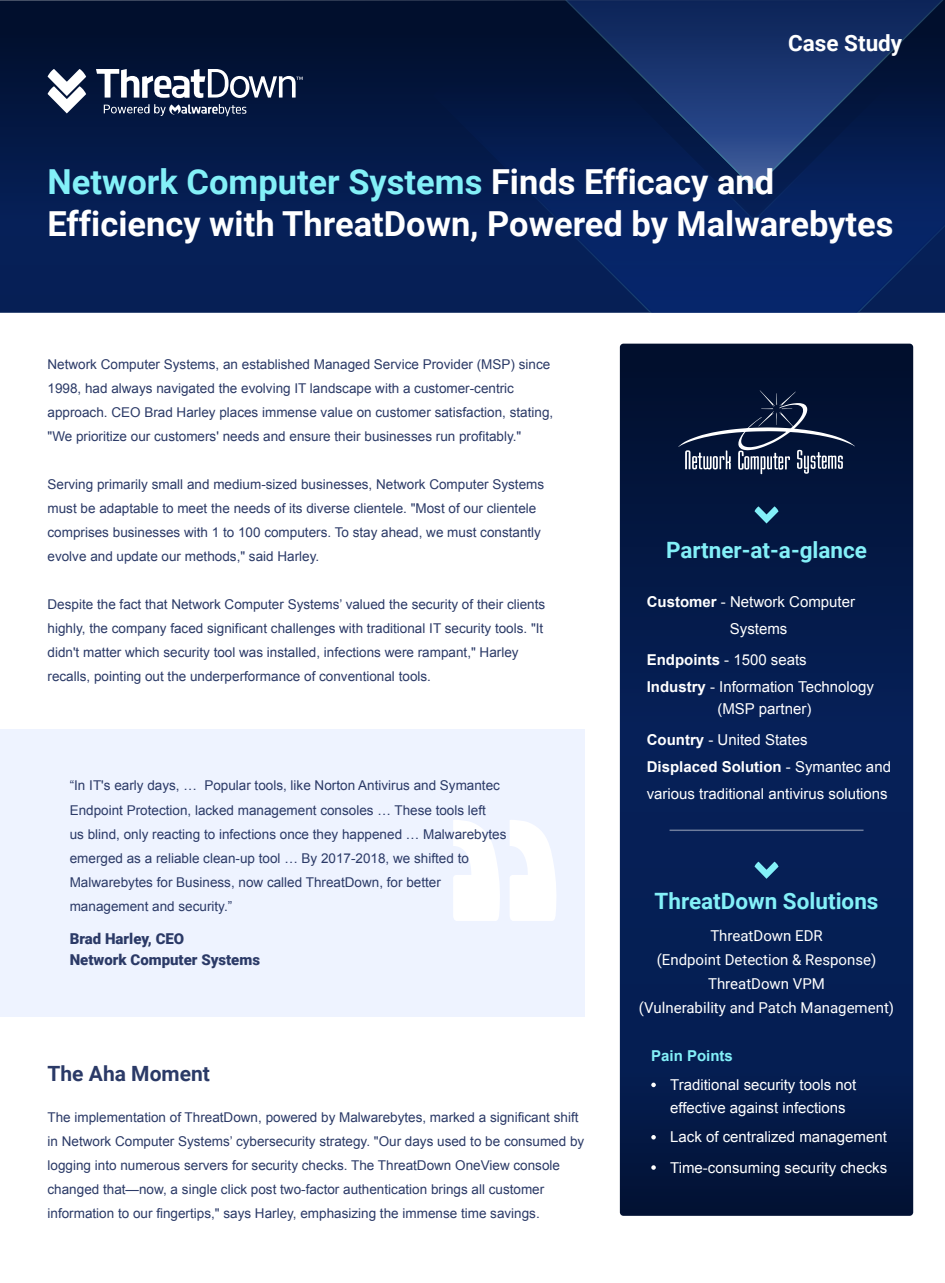
<style>
.page{position:relative;width:945px;height:1283px;background:#fff}
.page>*{position:absolute;margin:0;border:0;box-sizing:border-box;transform-origin:0 0}
.t1{font:700 34.5px/41.4px "Roboto";color:#fff}
.t2{font:700 22.5px "Roboto";color:#83f0f8}
.t3{font:700 22.5px "Roboto";color:#fff}
.t4{font:700 21px "Roboto";color:#2b3a67}
.t5{font:15px/27px "Arial";color:#fff}
.t6{font:15px/24px "Roboto";color:#fff;text-align:center}
.t7{font:900 15px/21px "Roboto";color:#2b3a67}
.t8{font:700 15px "Arial";color:#83f0f8}
.t9{font:13.5px/24px "Arial";color:#2b3a67}
.s1{color:#83f0f8}
.s2{font-weight:700}
</style>
<div class="page">
<div style="left:0;top:0;width:945px;height:313px;background:linear-gradient(to bottom,#010f2c,#072360)"></div>
<svg style="left:433px;top:191px;width:512px;height:122px;background:#062360"></svg>
<svg style="left:432px;top:0;width:513px;height:191px;background:#0b2252"></svg>
<svg style="left:104px;top:104px;width:142px;height:12px;background:#475572"></svg>
<svg style="left:48px;top:69px;width:38px;height:44px"></svg>
<svg style="left:96px;top:69px;width:207px;height:29px"></svg>
<svg style="left:620px;top:343px;width:293px;height:872px;background:#041a4a"></svg>
<div style="left:0;top:729px;width:585px;height:288px;background:#eef3ff"></div>
<svg style="left:453px;top:820px;width:47px;height:101px"></svg>
<svg style="left:510px;top:820px;width:46px;height:101px"></svg>
<svg style="left:755px;top:506px;width:24px;height:17px"></svg>
<svg style="left:755px;top:861px;width:24px;height:17px"></svg>
<svg style="left:651px;top:1082px;width:5px;height:5px"></svg>
<svg style="left:651px;top:1134px;width:5px;height:5px"></svg>
<svg style="left:651px;top:1165px;width:5px;height:4px"></svg>
<hr style="left:670px;top:829px;width:194px;height:2px;background:#fff">
<svg style="left:678px;top:390px;width:177px;height:84px;background:#243250"></svg>
<h2 class="t3" style="left:788px;top:27px;width:116px">Case Study</h2>
<h1 class="t1" style="left:48px;top:160px;width:848px"><span class="s1">Network Computer Systems</span> Finds Efficacy and<br>Efficiency with ThreatDown, Powered by Malwarebytes</h1>
<p class="t9" style="left:48px;top:352px;width:507px">Network Computer Systems, an established Managed Service Provider (MSP) since 1998, had always navigated the evolving IT landscape with a customer-centric approach. CEO Brad Harley places immense value on customer satisfaction, stating, "We prioritize our customers' needs and ensure their businesses run profitably."</p>
<p class="t9" style="left:48px;top:472px;width:498px">Serving primarily small and medium-sized businesses, Network Computer Systems must be adaptable to meet the needs of its diverse clientele. "Most of our clientele comprises businesses with 1 to 100 computers. To stay ahead, we must constantly evolve and update our methods," said Harley.</p>
<p class="t9" style="left:48px;top:592px;width:499px">Despite the fact that Network Computer Systems’ valued the security of their clients highly, the company faced significant challenges with traditional IT security tools. "It didn't matter which security tool was installed, infections were rampant," Harley recalls, pointing out the underperformance of conventional tools.</p>
<p class="t9" style="left:70px;top:774px;width:438px">“In IT's early days, … Popular tools, like Norton Antivirus and Symantec Endpoint Protection, lacked management consoles … These tools left<br>us blind, only reacting to infections once they happened … Malwarebytes emerged as a reliable clean-up tool … By 2017-2018, we shifted to Malwarebytes for Business, now called ThreatDown, for better management and security.”</p>
<p class="t7" style="left:70px;top:927px;width:192px">Brad Harley, CEO<br>Network Computer Systems</p>
<h3 class="t4" style="left:48px;top:1058px;width:164px">The Aha Moment</h3>
<p class="t9" style="left:48px;top:1105px;width:538px">The implementation of ThreatDown, powered by Malwarebytes, marked a significant shift in Network Computer Systems’ cybersecurity strategy. "Our days used to be consumed by logging into numerous servers for security checks. The ThreatDown OneView console changed that—now, a single click post two-factor authentication brings all customer information to our fingertips," says Harley, emphasizing the immense time savings.</p>
<h2 class="t2" style="left:666px;top:534px;width:203px">Partner-at-a-glance</h2>
<p class="t5" style="left:730px;top:588px;width:127px;text-indent:-83px"><span class="s2">Customer</span> - Network Computer<br>Systems</p>
<p class="t5" style="left:647px;top:646px;width:162px"><span class="s2">Endpoints</span> - 1500 seats</p>
<p class="t5" style="left:647px;top:675px;width:229px;line-height:22.5px;text-align:center"><span class="s2">Industry</span> - Information Technology (MSP partner)</p>
<p class="t5" style="left:647px;top:726px;width:246px"><span class="s2">Country</span> - United States<br><span class="s2">Displaced Solution</span> - Symantec and various traditional antivirus solutions</p>
<h2 class="t2" style="left:655px;top:885px;width:225px">ThreatDown Solutions</h2>
<p class="t6" style="left:639px;top:922px;width:257px">ThreatDown EDR<br>(Endpoint Detection &amp; Response)<br>ThreatDown VPM<br>(Vulnerability and Patch Management)</p>
<p class="t8" style="left:651px;top:1045px;width:83px">Pain Points</p>
<p class="t5" style="left:670px;top:1073px;width:188px;line-height:22.5px">Traditional security tools not effective against infections</p>
<p class="t5" style="left:670px;top:1122px;width:218px;line-height:30.3px">Lack of centralized management<br>Time-consuming security checks</p>
</div>
